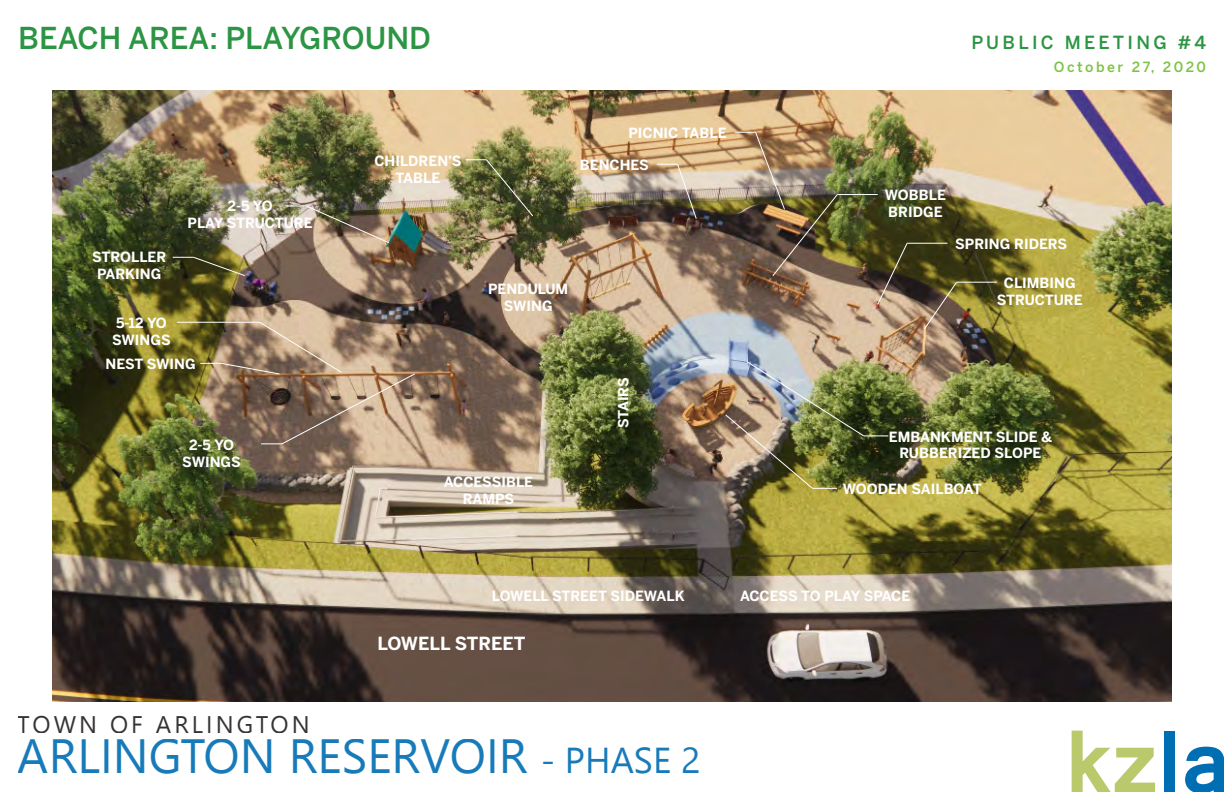
<style>
.page{position:relative;width:1224px;height:792px;background:#fff}
.page>*{position:absolute;margin:0;border:0;box-sizing:border-box;transform-origin:0 0}
.t1{font:700 96px "Vrinda";color:#b9c96c}
.resume_midlevel_titl{font:500 30px "Benton Sans";color:#2b9543}
.resume_midlevel_titl-2{font:500 18px "Benton Sans";letter-spacing:.18em;color:#2b9543}
.t2{font:700 18px "Benton Sans";color:#fff}
.t3{font:700 14px/16.8px "Benton Sans";color:#fff;text-align:center}
.resume_midlevel_titl-3{font:500 14px "Benton Sans";letter-spacing:.175em;color:#7ec243}
.s1{color:#006eb3}
</style>
<div class="page">
<img style="left:53px;top:90px;width:1118px;height:612px">
<svg style="left:466px;top:158px;width:68px;height:59px;background:#63663b"></svg>
<img style="left:286px;top:205px;width:104px;height:39px">
<hr style="left:177px;top:322px;width:83px;height:1px;background:#fff">
<img style="left:200px;top:321px;width:216px;height:124px">
<img style="left:657px;top:163px;width:40px;height:57px">
<hr style="left:957px;top:282px;width:40px;height:1px;background:#fff">
<svg style="left:923px;top:281px;width:35px;height:49px;background:#746249"></svg>
<hr style="left:837px;top:194px;width:41px;height:1px;background:#fff">
<img style="left:735px;top:131px;width:104px;height:146px">
<hr style="left:907px;top:243px;width:41px;height:1px;background:#fff">
<svg style="left:876px;top:242px;width:32px;height:64px;background:#60553b"></svg>
<img style="left:724px;top:360px;width:164px;height:130px">
<svg style="left:173px;top:256px;width:73px;height:21px;background:#5a5629"></svg>
<p class="resume_midlevel_titl" style="left:18px;top:20px;width:415px">BEACH AREA: PLAYGROUND</p>
<p class="resume_midlevel_titl-2" style="left:971px;top:32px;width:236px">PUBLIC MEETING #4</p>
<p class="resume_midlevel_titl-3" style="left:1054px;top:58px;width:154px">October 27, 2020</p>
<p class="t3" style="left:92px;top:249px;width:76px">STROLLER</p>
<p class="t3" style="left:97px;top:265px;width:66px">PARKING</p>
<p class="t3" style="left:116px;top:315px;width:52px">5-12 YO</p>
<p class="t3" style="left:112px;top:331px;width:60px">SWINGS</p>
<p class="t3" style="left:228px;top:197px;width:47px">2-5 YO</p>
<p class="t3" style="left:188px;top:214px;width:127px">PLAY STRUCTURE</p>
<p class="t3" style="left:106px;top:356px;width:92px">NEST SWING</p>
<p class="t3" style="left:189px;top:436px;width:47px">2-5 YO</p>
<p class="t3" style="left:182px;top:453px;width:60px">SWINGS</p>
<p class="t3" style="left:374px;top:152px;width:88px">CHILDREN’S</p>
<p class="t3" style="left:396px;top:169px;width:46px">TABLE</p>
<p class="t3" style="left:628px;top:125px;width:100px">PICNIC TABLE</p>
<p class="t3" style="left:580px;top:157px;width:71px">BENCHES</p>
<p class="t3" style="left:488px;top:280px;width:82px">PENDULUM</p>
<p class="t3" style="left:504px;top:297px;width:50px">SWING</p>
<p class="t3" style="left:444px;top:474px;width:91px">ACCESSIBLE<br>RAMPS</p>
<p class="t3" style="left:615px;top:428px;width:53px;rotate:-90deg">STAIRS</p>
<p class="t3" style="left:885px;top:187px;width:62px">WOBBLE</p>
<p class="t3" style="left:888px;top:203px;width:56px">BRIDGE</p>
<p class="t3" style="left:955px;top:235px;width:114px">SPRING RIDERS</p>
<p class="t3" style="left:1004px;top:274px;width:73px">CLIMBING</p>
<p class="t3" style="left:997px;top:291px;width:87px">STRUCTURE</p>
<p class="t3" style="left:889px;top:428px;width:164px">EMBANKMENT SLIDE &amp;</p>
<p class="t3" style="left:899px;top:445px;width:144px">RUBBERIZED SLOPE</p>
<p class="t3" style="left:843px;top:480px;width:140px">WOODEN SAILBOAT</p>
<p class="t3" style="left:492px;top:587px;width:194px">LOWELL STREET SIDEWALK</p>
<p class="t3" style="left:740px;top:587px;width:172px">ACCESS TO PLAY SPACE</p>
<p class="t2" style="left:377px;top:633px;width:150px">LOWELL STREET</p>
<h1 class="t1" style="left:1065px;top:698px;width:167px">kz<span class="s1">la</span></h1>
</div>
